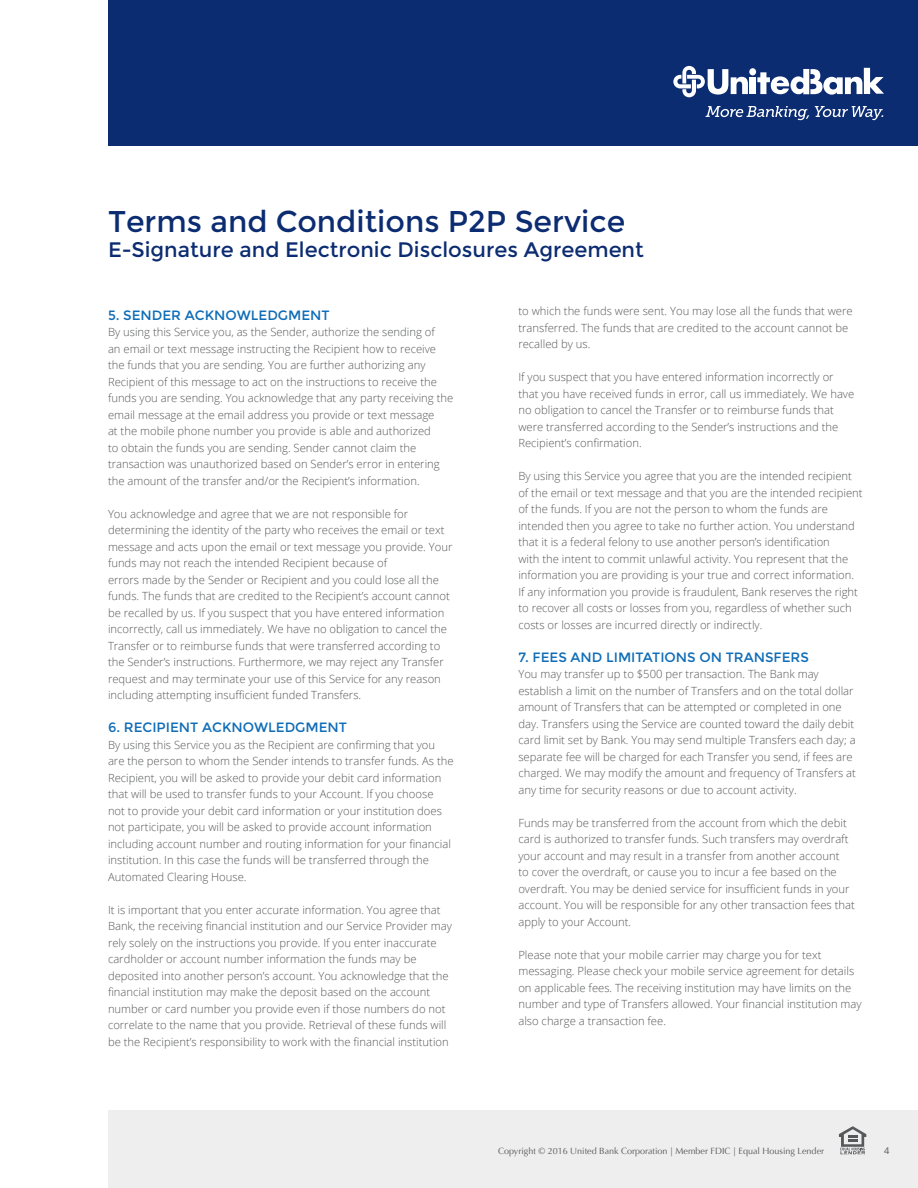
<style>
.page{position:relative;width:918px;height:1188px;background:#fff}
.page>*{position:absolute;margin:0;border:0;box-sizing:border-box;transform-origin:0 0}
.HEADERS_1{font:30px "Montserrat";color:#0c2c72}
.HEADERS_1-2{font:21px "Montserrat";color:#0c2c72}
.HEADERS_2{font:13.5px "Montserrat";color:#106db7}
.BODY_COPY{font:300 11.25px/16.5px "Open Sans";color:#57585a}
.t1{font:9.3px "Open Sans";color:#57585a}
.t2{font:9px "Optima";color:#57585a}
</style>
<div class="page">
<div style="left:108px;top:0;width:810px;height:145px;background:#0c2c72"></div>
<div style="left:108px;top:1110px;width:810px;height:78px;background:#eeeeef"></div>
<svg style="left:839px;top:1126px;width:27px;height:28px"></svg>
<svg style="left:705px;top:106px;width:178px;height:14px"></svg>
<div style="left:749px;top:68px;width:7px;height:7px;background:#fff;border-radius:50%"></div>
<div style="left:750px;top:77px;width:6px;height:17px;background:#fff"></div>
<svg style="left:757px;top:68px;width:127px;height:27px"></svg>
<svg style="left:673px;top:66px;width:75px;height:31px"></svg>
<p class="HEADERS_1" style="left:108px;top:204px;width:519px">Terms and Conditions P2P Service</p>
<p class="HEADERS_1-2" style="left:108px;top:237px;width:537px">E-Signature and Electronic Disclosures Agreement</p>
<p class="HEADERS_2" style="left:108px;top:307px;width:223px">5. SENDER ACKNOWLEDGMENT</p>
<p class="BODY_COPY" style="left:108px;top:324px;width:347px">By using this Service you, as the Sender, authorize the sending of<br>an email or text message instructing the Recipient how to receive the funds that you are sending. You are further authorizing any Recipient of this message to act on the instructions to receive the funds you are sending. You acknowledge that any party receiving the email message at the email address you provide or text message<br>at the mobile phone number you provide is able and authorized<br>to obtain the funds you are sending. Sender cannot claim the transaction was unauthorized based on Sender’s error in entering the amount of the transfer and/or the Recipient’s information.</p>
<p class="BODY_COPY" style="left:108px;top:505px;width:346px">You acknowledge and agree that we are not responsible for determining the identity of the party who receives the email or text message and acts upon the email or text message you provide. Your funds may not reach the intended Recipient because of</p>
<p class="BODY_COPY" style="left:108px;top:571px;width:343px">errors made by the Sender or Recipient and you could lose all the funds. The funds that are credited to the Recipient’s account cannot be recalled by us. If you suspect that you have entered information incorrectly, call us immediately. We have no obligation to cancel the Transfer or to reimburse funds that were transferred according to the Sender’s instructions. Furthermore, we may reject any Transfer request and may terminate your use of this Service for any reason including attempting insufficient funded Transfers.</p>
<p class="HEADERS_2" style="left:108px;top:720px;width:240px">6. RECIPIENT ACKNOWLEDGMENT</p>
<p class="BODY_COPY" style="left:108px;top:736px;width:347px">By using this Service you as the Recipient are confirming that you are the person to whom the Sender intends to transfer funds. As the Recipient, you will be asked to provide your debit card information that will be used to transfer funds to your Account. If you choose<br>not to provide your debit card information or your institution does not participate, you will be asked to provide account information including account number and routing information for your financial institution. In this case the funds will be transferred through the Automated Clearing House.</p>
<p class="BODY_COPY" style="left:108px;top:901px;width:345px">It is important that you enter accurate information. You agree that Bank, the receiving financial institution and our Service Provider may rely solely on the instructions you provide. If you enter inaccurate cardholder or account number information the funds may be deposited into another person’s account. You acknowledge that the financial institution may make the deposit based on the account number or card number you provide even if those numbers do not correlate to the name that you provide. Retrieval of these funds will be the Recipient’s responsibility to work with the financial institution</p>
<p class="BODY_COPY" style="left:518px;top:303px;width:336px">to which the funds were sent. You may lose all the funds that were transferred. The funds that are credited to the account cannot be recalled by us.</p>
<p class="BODY_COPY" style="left:518px;top:369px;width:337px">If you suspect that you have entered information incorrectly or that you have received funds in error, call us immediately. We have no obligation to cancel the Transfer or to reimburse funds that were transferred according to the Sender’s instructions and the Recipient’s confirmation.</p>
<p class="BODY_COPY" style="left:518px;top:468px;width:346px">By using this Service you agree that you are the intended recipient of the email or text message and that you are the intended recipient of the funds. If you are not the person to whom the funds are intended then you agree to take no further action. You understand that it is a federal felony to use another person’s identification<br>with the intent to commit unlawful activity. You represent that the information you are providing is your true and correct information.<br>If any information you provide is fraudulent, Bank reserves the right to recover all costs or losses from you, regardless of whether such costs or losses are incurred directly or indirectly.</p>
<p class="HEADERS_2" style="left:518px;top:649px;width:292px">7. FEES AND LIMITATIONS ON TRANSFERS</p>
<p class="BODY_COPY" style="left:518px;top:666px;width:339px">You may transfer up to $500 per transaction. The Bank may establish a limit on the number of Transfers and on the total dollar amount of Transfers that can be attempted or completed in one day. Transfers using the Service are counted toward the daily debit card limit set by Bank. You may send multiple Transfers each day; a separate fee will be charged for each Transfer you send, if fees are charged. We may modify the amount and frequency of Transfers at any time for security reasons or due to account activity.</p>
<p class="BODY_COPY" style="left:518px;top:814px;width:338px">Funds may be transferred from the account from which the debit card is authorized to transfer funds. Such transfers may overdraft your account and may result in a transfer from another account<br>to cover the overdraft, or cause you to incur a fee based on the overdraft. You may be denied service for insufficient funds in your account. You will be responsible for any other transaction fees that apply to your Account.</p>
<p class="BODY_COPY" style="left:518px;top:946px;width:345px">Please note that your mobile carrier may charge you for text messaging. Please check your mobile service agreement for details on applicable fees. The receiving institution may have limits on the number and type of Transfers allowed. Your financial institution may also charge a transaction fee.</p>
<p class="t2" style="left:498px;top:1146px;width:328px">Copyright © 2016 United Bank Corporation | Member FDIC | Equal Housing Lender</p>
<p class="t1" style="left:884px;top:1144px;width:7px">4</p>
</div>
